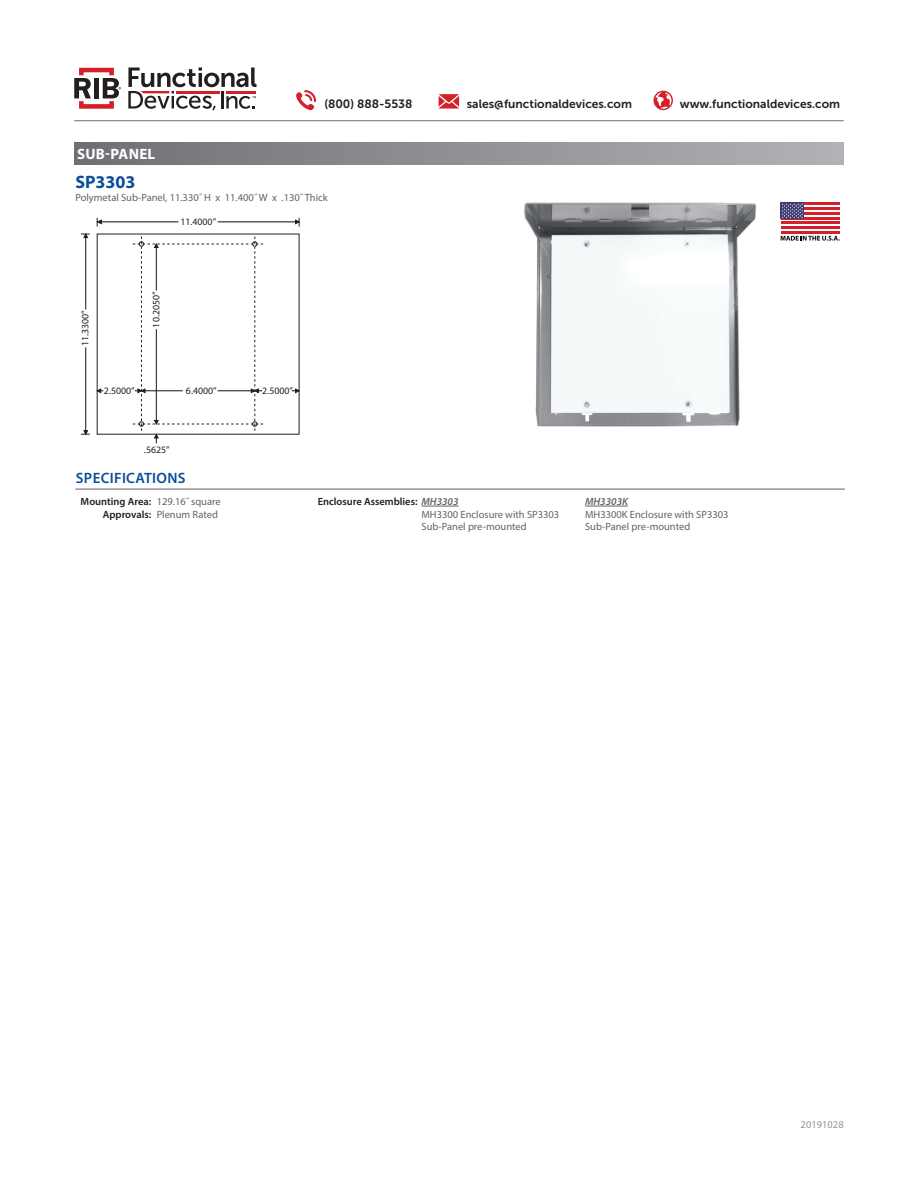
<style>
.page{position:relative;width:918px;height:1188px;background:#fff}
.page>*{position:absolute;margin:0;border:0;box-sizing:border-box;transform-origin:0 0}
.t1{font:700 18px "Myriad Pro";color:#0a4e9a}
.t2{font:600 15px "Myriad Pro";letter-spacing:.02em;color:#0a4e9a}
.t3{font:700 15px "Myriad Pro";letter-spacing:.02em;color:#fff}
.t4{font:12px "Museo Sans 700";color:#231f20}
.t5{font:10.5px "Myriad Pro";color:#636366}
.t6{font:600 10.5px "Myriad Pro";color:#231f20}
.t7{font:10.5px "Myriad Pro";color:#939598}
.t8{font:italic 600 10.5px "Myriad Pro";color:#636366}
.t9{font:9.9px "Myriad Pro";color:#231f20}
.s1{font-style:italic;color:#636366}
</style>
<div class="page">
<hr style="left:74px;top:120px;width:770px;height:1px;background:#6f7073">
<svg style="left:296px;top:90px;width:20px;height:20px"></svg>
<svg style="left:654px;top:91px;width:19px;height:19px"></svg>
<svg style="left:439px;top:94px;width:20px;height:15px"></svg>
<svg style="left:128px;top:68px;width:129px;height:42px"></svg>
<svg style="left:74px;top:68px;width:47px;height:41px"></svg>
<img style="left:524px;top:202px;width:233px;height:225px">
<hr style="left:75px;top:489px;width:770px;height:1px;background:#636366">
<hr style="left:422px;top:506px;width:37px;height:1px;background:#636366">
<hr style="left:585px;top:506px;width:43px;height:1px;background:#636366">
<svg style="left:96px;top:388px;width:7px;height:5px"></svg>
<svg style="left:292px;top:388px;width:8px;height:5px"></svg>
<svg style="left:133px;top:237px;width:133px;height:206px"></svg>
<hr style="left:85px;top:347px;width:1px;height:87px;background:#231f20">
<hr style="left:85px;top:234px;width:1px;height:75px;background:#231f20">
<svg style="left:97px;top:218px;width:5px;height:9px"></svg>
<svg style="left:295px;top:218px;width:5px;height:9px"></svg>
<hr style="left:218px;top:222px;width:81px;height:1px;background:#231f20">
<hr style="left:97px;top:222px;width:81px;height:1px;background:#231f20">
<svg style="left:81px;top:233px;width:9px;height:5px"></svg>
<svg style="left:81px;top:430px;width:9px;height:5px"></svg>
<div style="left:74px;top:143px;width:769px;height:22px;background:linear-gradient(to right,#6e7073,#b1b2b6)"></div>
<svg style="left:781px;top:236px;width:59px;height:5px"></svg>
<svg style="left:781px;top:219px;width:59px;height:3px"></svg>
<hr style="left:781px;top:203px;width:59px;height:2px;background:#d5202a">
<hr style="left:781px;top:207px;width:59px;height:3px;background:#d5202a">
<hr style="left:781px;top:212px;width:59px;height:3px;background:#d5202a">
<hr style="left:781px;top:217px;width:59px;height:2px;background:#d5202a">
<hr style="left:781px;top:222px;width:59px;height:2px;background:#d5202a">
<hr style="left:781px;top:226px;width:59px;height:3px;background:#d5202a">
<hr style="left:781px;top:231px;width:59px;height:3px;background:#d5202a">
<div style="left:781px;top:203px;width:23px;height:16px;background:#3c3a6e"></div>
<svg style="left:782px;top:203px;width:21px;height:15px"></svg>
<p class="t3" style="left:77px;top:145px;width:80px">SUB-PANEL</p>
<p class="t4" style="left:324px;top:98px;width:90px">(800) 888-5538</p>
<p class="t4" style="left:467px;top:98px;width:167px">sales@functionaldevices.com</p>
<p class="t4" style="left:680px;top:98px;width:162px">www.functionaldevices.com</p>
<p class="t1" style="left:75px;top:171px;width:62px">SP3303</p>
<p class="t5" style="left:75px;top:191px;width:254px">Polymetal Sub-Panel, 11.330˝ H x 11.400˝ W x .130˝ Thick</p>
<p class="t9" style="left:180px;top:216px;width:37px">11.4000”</p>
<p class="t9" style="left:79px;top:346px;width:37px;rotate:-90deg">11.3300”</p>
<p class="t9" style="left:150px;top:328px;width:37px;rotate:-90deg">10.2050”</p>
<p class="t9" style="left:104px;top:384px;width:32px">2.5000”</p>
<p class="t9" style="left:186px;top:384px;width:32px">6.4000”</p>
<p class="t9" style="left:262px;top:384px;width:32px">2.5000”</p>
<p class="t9" style="left:144px;top:443px;width:27px">.5625”</p>
<p class="t2" style="left:76px;top:468px;width:111px">SPECIFICATIONS</p>
<p class="t5" style="left:157px;top:495px;width:65px">129.16˝ square</p>
<p class="t5" style="left:157px;top:508px;width:63px">Plenum Rated</p>
<p class="t6" style="left:81px;top:495px;width:72px">Mounting Area:</p>
<p class="t6" style="left:103px;top:507px;width:50px">Approvals:</p>
<p class="t6" style="left:318px;top:495px;width:142px">Enclosure Assemblies: <span class="s1">MH3303</span></p>
<p class="t5" style="left:422px;top:508px;width:139px">MH3300 Enclosure with SP3303</p>
<p class="t5" style="left:422px;top:520px;width:107px">Sub-Panel pre-mounted</p>
<p class="t8" style="left:585px;top:495px;width:44px">MH3303K</p>
<p class="t5" style="left:585px;top:508px;width:145px">MH3300K Enclosure with SP3303</p>
<p class="t5" style="left:585px;top:520px;width:107px">Sub-Panel pre-mounted</p>
<p class="t7" style="left:801px;top:1118px;width:45px">20191028</p>
</div>
